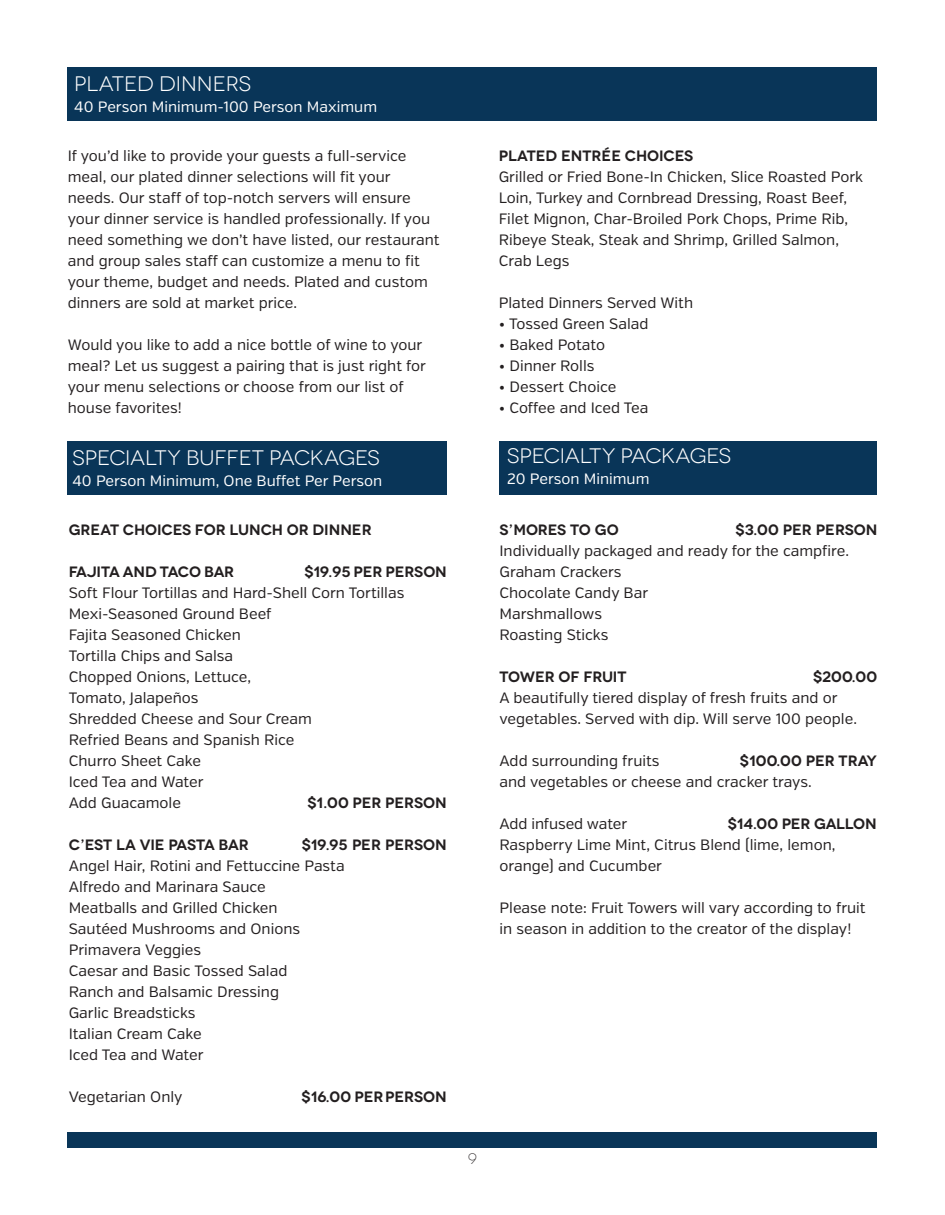
<style>
.page{position:relative;width:945px;height:1215px;background:#fff}
.page>*{position:absolute;margin:0;border:0;box-sizing:border-box;transform-origin:0 0}
.t1{font:21px "Novecentowide";letter-spacing:-.005em;color:#fff}
.t2{font:15px/21px "Verb";color:#231f20}
.t3{font:600 15px "Novecentowide";letter-spacing:-.005em;color:#231f20}
.t4{font:15px "Verb";color:#fff}
.t5{font:300 15px "Novecentowide";color:#231f20}
.s1{font-family:"Novecentowide";font-weight:600}
</style>
<div class="page">
<div style="left:67px;top:441px;width:380px;height:54px;background:#093558"></div>
<div style="left:68px;top:1132px;width:809px;height:15px;background:#093558"></div>
<div style="left:500px;top:441px;width:378px;height:54px;background:#093558"></div>
<div style="left:67px;top:68px;width:810px;height:54px;background:#093558"></div>
<p class="t1" style="left:74px;top:72px;width:178px">PLATED DINNERS</p>
<p class="t4" style="left:74px;top:98px;width:304px">40 Person Minimum-100 Person Maximum</p>
<p class="t2" style="left:68px;top:145px;width:373px">If you’d like to provide your guests a full-service meal, our plated dinner selections will fit your needs. Our staff of top-notch servers will ensure your dinner service is handled professionally. If you need something we don’t have listed, our restaurant and group sales staff can customize a menu to fit your theme, budget and needs. Plated and custom dinners are sold at market price.</p>
<p class="t2" style="left:68px;top:334px;width:360px">Would you like to add a nice bottle of wine to your meal? Let us suggest a pairing that is just right for your menu selections or choose from our list of house favorites!</p>
<p class="t1" style="left:72px;top:445px;width:309px">SPECIALTY BUFFET PACKAGES</p>
<p class="t4" style="left:72px;top:472px;width:311px">40 Person Minimum, One Buffet Per Person</p>
<p class="t3" style="left:69px;top:520px;width:304px">GREAT CHOICES FOR LUNCH OR DINNER</p>
<p class="t3" style="left:69px;top:562px;width:167px">FAJITA AND TACO BAR</p>
<p class="t3" style="left:304px;top:562px;width:144px">$19.95 PER PERSON</p>
<p class="t2" style="left:69px;top:582px;width:337px">Soft Flour Tortillas and Hard-Shell Corn Tortillas</p>
<p class="t2" style="left:69px;top:603px;width:204px">Mexi-Seasoned Ground Beef</p>
<p class="t2" style="left:69px;top:624px;width:174px">Fajita Seasoned Chicken</p>
<p class="t2" style="left:69px;top:645px;width:166px">Tortilla Chips and Salsa</p>
<p class="t2" style="left:69px;top:666px;width:184px">Chopped Onions, Lettuce,</p>
<p class="t2" style="left:69px;top:687px;width:131px">Tomato, Jalapeños</p>
<p class="t2" style="left:69px;top:708px;width:245px">Shredded Cheese and Sour Cream</p>
<p class="t2" style="left:69px;top:729px;width:227px">Refried Beans and Spanish Rice</p>
<p class="t2" style="left:69px;top:750px;width:134px">Churro Sheet Cake</p>
<p class="t2" style="left:69px;top:771px;width:136px">Iced Tea and Water</p>
<p class="t2" style="left:69px;top:792px;width:114px">Add Guacamole</p>
<p class="t3" style="left:307px;top:793px;width:141px">$1.00 PER PERSON</p>
<p class="t3" style="left:69px;top:835px;width:181px">C’EST LA VIE PASTA BAR</p>
<p class="t3" style="left:302px;top:835px;width:147px">$19.95 PER PERSON</p>
<p class="t2" style="left:69px;top:855px;width:277px">Angel Hair, Rotini and Fettuccine Pasta</p>
<p class="t2" style="left:69px;top:876px;width:199px">Alfredo and Marinara Sauce</p>
<p class="t2" style="left:69px;top:897px;width:210px">Meatballs and Grilled Chicken</p>
<p class="t2" style="left:69px;top:918px;width:233px">Sautéed Mushrooms and Onions</p>
<p class="t2" style="left:69px;top:939px;width:134px">Primavera Veggies</p>
<p class="t2" style="left:69px;top:960px;width:220px">Caesar and Basic Tossed Salad</p>
<p class="t2" style="left:69px;top:981px;width:212px">Ranch and Balsamic Dressing</p>
<p class="t2" style="left:69px;top:1002px;width:128px">Garlic Breadsticks</p>
<p class="t2" style="left:69px;top:1023px;width:134px">Italian Cream Cake</p>
<p class="t2" style="left:69px;top:1044px;width:136px">Iced Tea and Water</p>
<p class="t2" style="left:69px;top:1087px;width:115px">Vegetarian Only</p>
<p class="t3" style="left:302px;top:1088px;width:147px">$16.00 PER PERSON</p>
<p class="t5" style="left:468px;top:1150px;width:10px">9</p>
<p class="t3" style="left:499px;top:147px;width:196px">PLATED ENTRÉE CHOICES</p>
<p class="t2" style="left:499px;top:167px;width:366px">Grilled or Fried Bone-In Chicken, Slice Roasted Pork Loin, Turkey and Cornbread Dressing, Roast Beef, Filet Mignon, Char-Broiled Pork Chops, Prime Rib, Ribeye Steak, Steak and Shrimp, Grilled Salmon,</p>
<p class="t2" style="left:499px;top:251px;width:72px">Crab Legs</p>
<p class="t2" style="left:499px;top:293px;width:196px">Plated Dinners Served With</p>
<p class="t2" style="left:499px;top:314px;width:151px">• Tossed Green Salad</p>
<p class="t2" style="left:499px;top:335px;width:108px">• Baked Potato</p>
<p class="t2" style="left:499px;top:356px;width:97px">• Dinner Rolls</p>
<p class="t2" style="left:499px;top:377px;width:119px">• Dessert Choice</p>
<p class="t2" style="left:499px;top:398px;width:151px">• Coffee and Iced Tea</p>
<p class="t1" style="left:507px;top:444px;width:226px">SPECIALTY PACKAGES</p>
<p class="t4" style="left:507px;top:470px;width:144px">20 Person Minimum</p>
<p class="t3" style="left:500px;top:520px;width:121px">S’MORES TO GO</p>
<p class="t3" style="left:736px;top:520px;width:143px">$3.00 PER PERSON</p>
<p class="t2" style="left:500px;top:540px;width:351px">Individually packaged and ready for the campfire.</p>
<p class="t2" style="left:500px;top:561px;width:124px">Graham Crackers</p>
<p class="t2" style="left:500px;top:582px;width:150px">Chocolate Candy Bar</p>
<p class="t2" style="left:500px;top:603px;width:104px">Marshmallows</p>
<p class="t2" style="left:500px;top:624px;width:110px">Roasting Sticks</p>
<p class="t3" style="left:500px;top:667px;width:129px">TOWER OF FRUIT</p>
<p class="t3" style="left:813px;top:667px;width:66px">$200.00</p>
<p class="t2" style="left:500px;top:687px;width:359px">A beautifully tiered display of fresh fruits and or vegetables. Served with dip. Will serve 100 people.</p>
<p class="t2" style="left:500px;top:750px;width:162px">Add surrounding fruits</p>
<p class="t3" style="left:740px;top:751px;width:138px">$100.00 PER TRAY</p>
<p class="t2" style="left:500px;top:771px;width:314px">and vegetables or cheese and cracker trays.</p>
<p class="t2" style="left:500px;top:813px;width:129px">Add infused water</p>
<p class="t2" style="left:500px;top:813px;width:379px;text-indent:228px"><span class="s1">$14.00 PER GALLON<br></span>Raspberry Lime Mint, Citrus Blend (lime, lemon, orange) and Cucumber</p>
<p class="t2" style="left:500px;top:897px;width:368px">Please note: Fruit Towers will vary according to fruit in season in addition to the creator of the display!</p>
</div>
